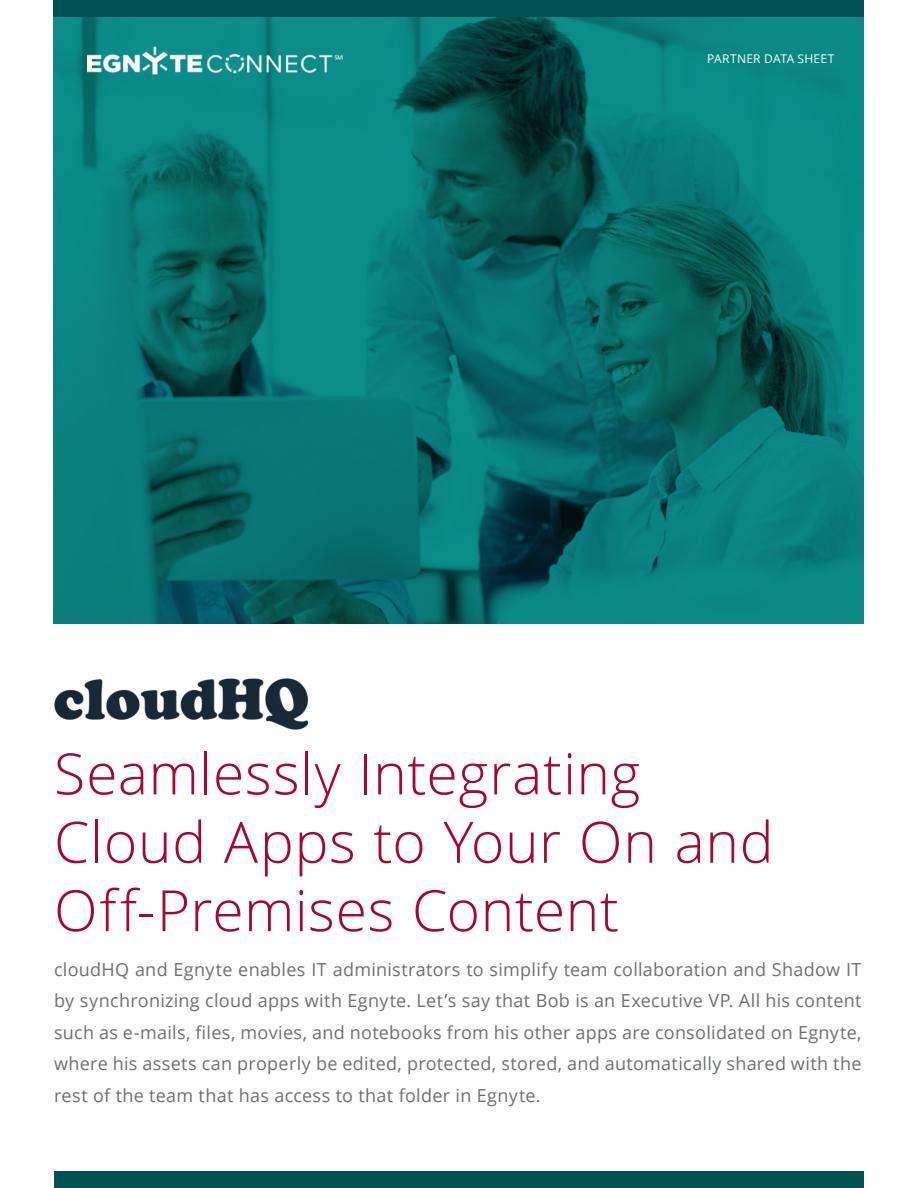
<style>
.page{position:relative;width:918px;height:1188px;background:#fff}
.page>*{position:absolute;margin:0;border:0;box-sizing:border-box;transform-origin:0 0}
.t1{font:300 57px/68.4px "Open Sans";letter-spacing:.01em;color:#a30a32}
.Intro_Paragraph{font:18px/31.5px "Open Sans";letter-spacing:.015em;color:#6c6f73;text-align:justify}
.t2{font:12px "Open Sans";letter-spacing:.02em;color:#fff}
</style>
<div class="page">
<img style="left:54px;top:16px;width:810px;height:608px">
<img style="left:54px;top:679px;width:255px;height:50px">
<div style="left:54px;top:0;width:810px;height:16px;background:#005151"></div>
<div style="left:54px;top:1172px;width:810px;height:16px;background:#005151"></div>
<img style="left:87px;top:46px;width:256px;height:30px">
<p class="t2" style="left:707px;top:51px;width:129px">PARTNER DATA SHEET</p>
<p class="t1" style="left:54px;top:738px;width:721px">Seamlessly Integrating<br>Cloud Apps to Your On and<br>Off-Premises Content</p>
<p class="Intro_Paragraph" style="left:54px;top:953px;width:809px">cloudHQ and Egnyte enables IT administrators to simplify team collaboration and Shadow IT by synchronizing cloud apps with Egnyte. Let’s say that Bob is an Executive VP. All his content such as e-mails, files, movies, and notebooks from his other apps are consolidated on Egnyte, where his assets can properly be edited, protected, stored, and automatically shared with the rest of the team that has access to that folder in Egnyte.</p>
</div>
